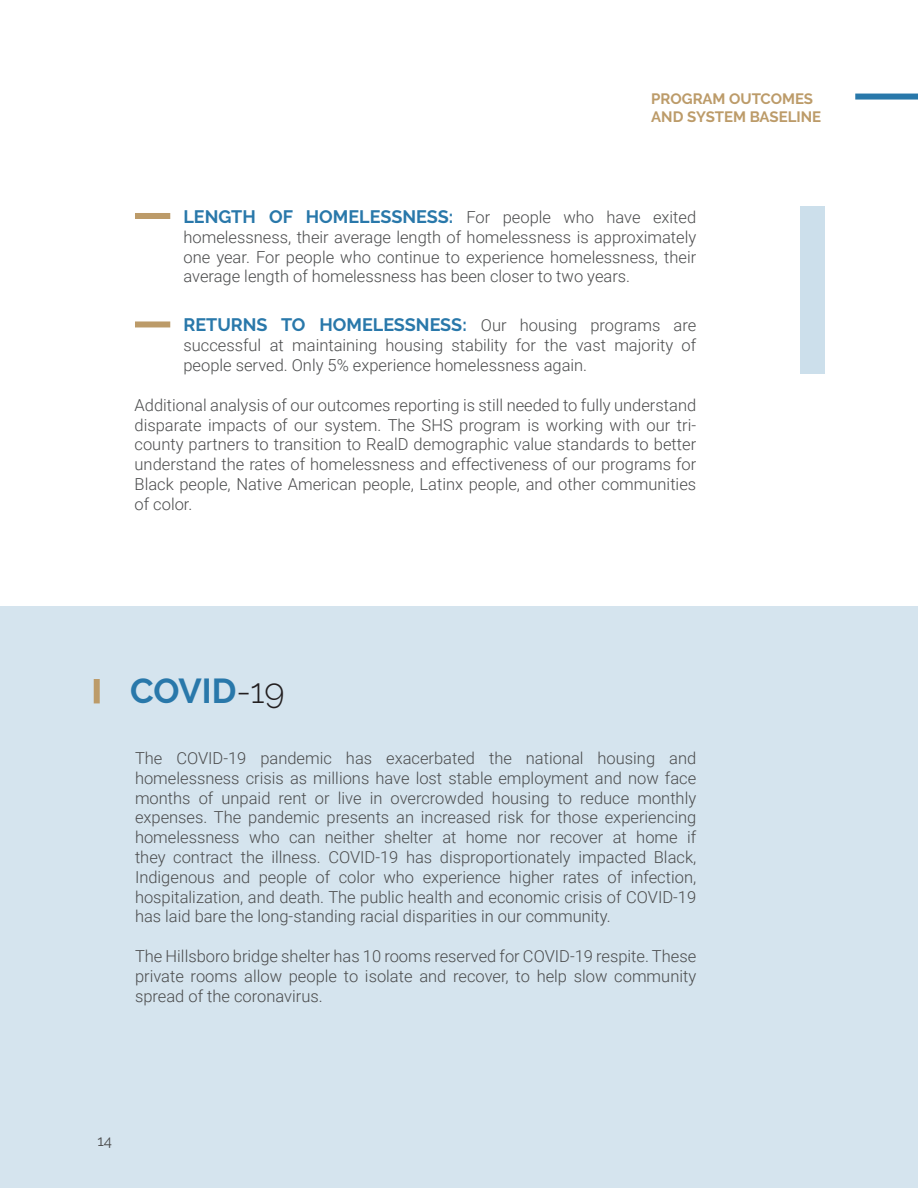
<style>
.page{position:relative;width:918px;height:1188px;background:#fff}
.page>*{position:absolute;margin:0;border:0;box-sizing:border-box;transform-origin:0 0}
.t1{font:700 34.5px "Raleway";letter-spacing:-.005em;color:#2978aa}
.t2{font:700 18px "Raleway";color:#2978aa}
.t3{font:300 16.5px/19.8px "Roboto";color:#4b4c4d;text-align:justify}
.t4{font:700 15px/18px "Raleway";color:#bc9b69}
.t5{font:15px "Raleway";color:#4b4c4d}
.s1{font-family:"Raleway";font-weight:700;font-size:18px;color:#2978aa}
.s2{font-family:"Roboto";font-weight:300;font-size:16.5px;color:#4b4c4d}
.s3{font-weight:300;color:#231f20}
</style>
<div class="page">
<div style="left:800px;top:206px;width:24px;height:168px;background:#ccdfeb"></div>
<div style="left:135px;top:213px;width:35px;height:6px;background:#bc9b69"></div>
<div style="left:135px;top:321px;width:35px;height:6px;background:#bc9b69"></div>
<div style="left:0;top:606px;width:918px;height:582px;background:#d5e4ee"></div>
<div style="left:94px;top:679px;width:6px;height:24px;background:#bc9b69"></div>
<div style="left:855px;top:94px;width:63px;height:6px;background:#2978aa"></div>
<p class="t4" style="left:651px;top:90px;width:172px">PROGRAM OUTCOMES<br>AND SYSTEM BASELINE</p>
<p class="t3" style="left:183px;top:207px;width:514px"><span class="s1">LENGTH OF HOMELESSNESS:</span> For people who have exited homelessness, their average length of homelessness is approximately one year. For people who continue to experience homelessness, their average length of homelessness has been closer to two years.</p>
<p class="t2" style="left:183px;top:314px;width:514px">RETURNS TO HOMELESSNESS: <span class="s2">Our housing programs are</span></p>
<p class="t3" style="left:183px;top:334px;width:514px">successful at maintaining housing stability for the vast majority of people served. Only 5% experience homelessness again.</p>
<p class="t3" style="left:135px;top:394px;width:563px">Additional analysis of our outcomes reporting is still needed to fully understand disparate impacts of our system. The SHS program is working with our tri&shy;county partners to transition to RealD demographic value standards to better understand the rates of homelessness and effectiveness of our programs for Black people, Native American people, Latinx people, and other communities of color.</p>
<h1 class="t1" style="left:130px;top:671px;width:156px">COVID<span class="s3">-19</span></h1>
<p class="t3" style="left:135px;top:748px;width:563px">The COVID-19 pandemic has exacerbated the national housing and homelessness crisis as millions have lost stable employment and now face months of unpaid rent or live in overcrowded housing to reduce monthly expenses. The pandemic presents an increased risk for those experiencing homelessness who can neither shelter at home nor recover at home if they contract the illness. COVID-19 has disproportionately impacted Black, Indigenous and people of color who experience higher rates of infection, hospitalization, and death. The public health and economic crisis of COVID-19 has laid bare the long-standing racial disparities in our community.</p>
<p class="t3" style="left:135px;top:946px;width:563px">The Hillsboro bridge shelter has 10 rooms reserved for COVID-19 respite. These private rooms allow people to isolate and recover, to help slow community spread of the coronavirus.</p>
<p class="t5" style="left:97px;top:1132px;width:16px">14</p>
</div>
